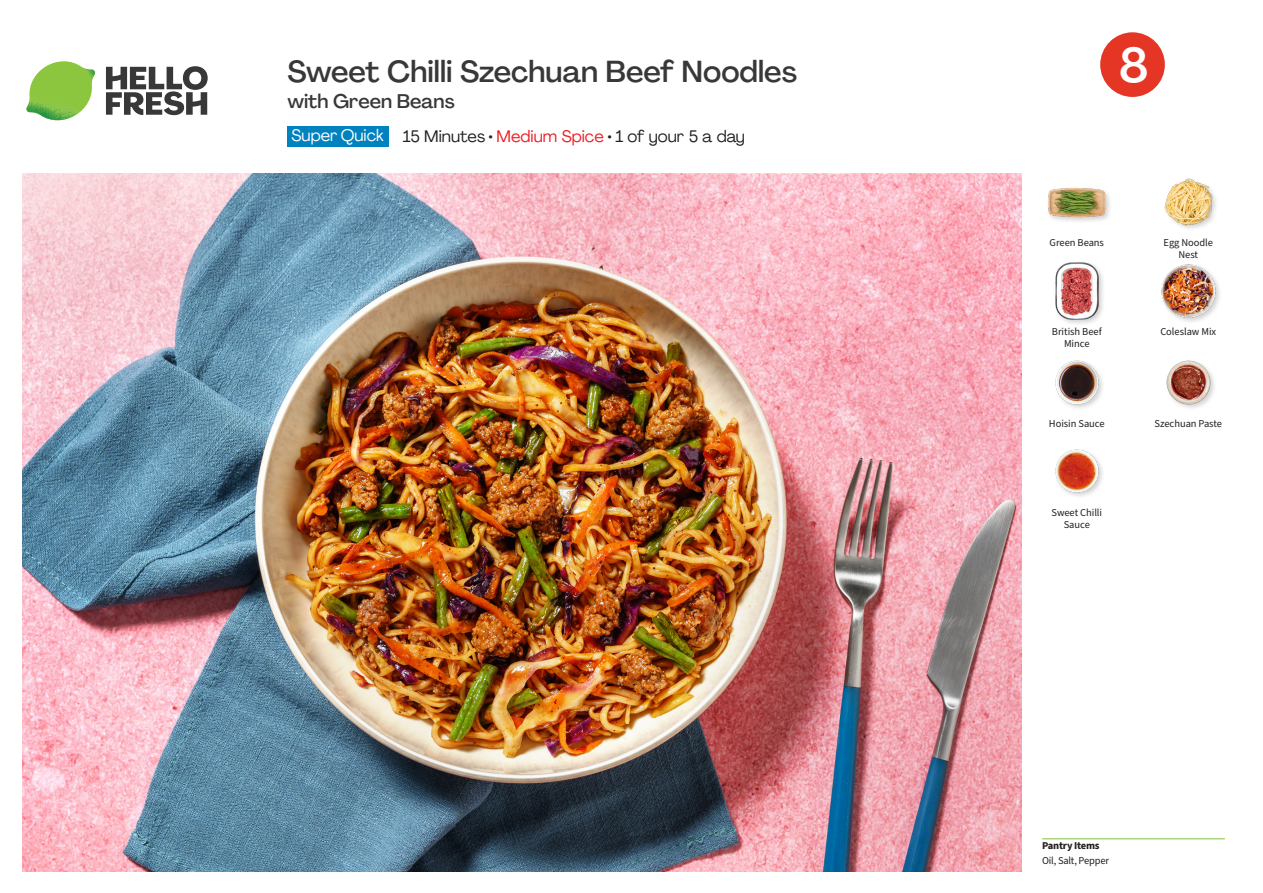
<style>
.page{position:relative;width:1263px;height:893px;background:#fff}
.page>*{position:absolute;margin:0;border:0;box-sizing:border-box;transform-origin:0 0}
._24_Recipe_Nr_Bag{font:500 48px "Agrandir";color:#fff}
._15_Titel_UK{font:500 30px "Agrandir";color:#383839}
._15_Titel_UK-2{font:500 19.5px "Agrandir";color:#383839}
._02_Box_Type{font:16.5px "Agrandir";color:#231f20}
._02_Box_Type-2{font:16.5px "Agrandir";color:#fff}
._18_FRONT_ingredients_UK{font:10.5px/12px "Source Sans Pro";letter-spacing:-.005em;color:#231f20;text-align:center}
._14_Allergene_Text_7pt{font:10.5px "Source Sans Pro";letter-spacing:-.02em;color:#231f20}
._14_Allergene_Text_7pt-2{font:700 10.5px "Source Sans Pro";letter-spacing:-.02em;color:#231f20}
.s1{color:#ee1d23}
</style>
<div class="page">
<svg style="left:106px;top:66px;width:102px;height:49px"></svg>
<img style="left:26px;top:61px;width:69px;height:59px">
<img style="left:22px;top:173px;width:999px;height:699px">
<hr style="left:1042px;top:838px;width:183px;height:1px;background:#81c340">
<div style="left:287px;top:126px;width:102px;height:20px;background:#0082bf"></div>
<img style="left:1055px;top:360px;width:48px;height:48px">
<img style="left:1055px;top:449px;width:48px;height:47px">
<img style="left:1166px;top:360px;width:48px;height:48px">
<div style="left:1046px;top:186px;width:66px;height:39px;background:#231f20;opacity:.2"></div>
<img style="left:1048px;top:186px;width:57px;height:39px">
<div style="left:1054px;top:261px;width:52px;height:65px;background:#231f20;opacity:.2"></div>
<img style="left:1054px;top:262px;width:51px;height:58px">
<div style="left:1160px;top:263px;width:62px;height:61px;background:#231f20;opacity:.2"></div>
<img style="left:1160px;top:263px;width:57px;height:57px">
<img style="left:1164px;top:178px;width:52px;height:51px">
<svg style="left:1100px;top:32px;width:65px;height:65px"></svg>
<p class="_15_Titel_UK" style="left:287px;top:53px;width:511px">Sweet Chilli Szechuan Beef Noodles</p>
<p class="_15_Titel_UK-2" style="left:287px;top:89px;width:169px">with Green Beans</p>
<p class="_02_Box_Type-2" style="left:292px;top:125px;width:94px">Super Quick</p>
<p class="_02_Box_Type" style="left:403px;top:126px;width:344px">15 Minutes • <span class="s1">Medium Spice</span> • 1 of your 5 a day</p>
<p class="_24_Recipe_Nr_Bag" style="left:1119px;top:36px;width:31px">8</p>
<p class="_18_FRONT_ingredients_UK" style="left:1049px;top:237px;width:56px">Green Beans</p>
<p class="_18_FRONT_ingredients_UK" style="left:1163px;top:237px;width:51px">Egg Noodle<br>Nest</p>
<p class="_18_FRONT_ingredients_UK" style="left:1052px;top:326px;width:51px">British Beef</p>
<p class="_18_FRONT_ingredients_UK" style="left:1160px;top:326px;width:57px">Coleslaw Mix</p>
<p class="_18_FRONT_ingredients_UK" style="left:1064px;top:338px;width:27px">Mince</p>
<p class="_18_FRONT_ingredients_UK" style="left:1049px;top:418px;width:57px">Hoisin Sauce</p>
<p class="_18_FRONT_ingredients_UK" style="left:1154px;top:418px;width:69px">Szechuan Paste</p>
<p class="_18_FRONT_ingredients_UK" style="left:1051px;top:506px;width:52px">Sweet Chilli<br>Sauce</p>
<p class="_14_Allergene_Text_7pt-2" style="left:1042px;top:839px;width:59px">Pantry Items</p>
<p class="_14_Allergene_Text_7pt" style="left:1042px;top:854px;width:68px">Oil, Salt, Pepper</p>
</div>
